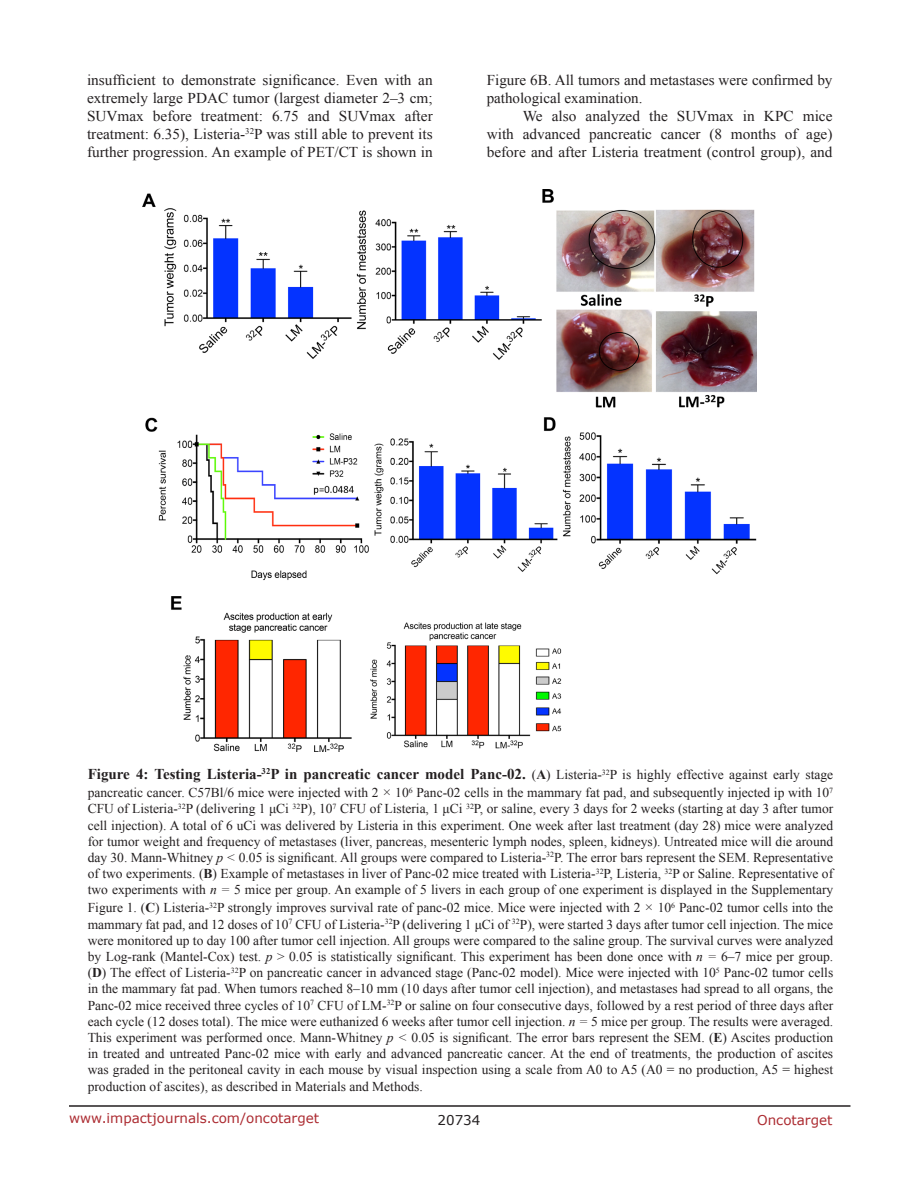
<style>
.page{position:relative;width:918px;height:1188px;background:#fff}
.page>*{position:absolute;margin:0;border:0;box-sizing:border-box;transform-origin:0 0}
.BodyText{font:15px/18px "Times New Roman";color:#231f20;text-align:justify}
.FigureText{font:700 15px "Times New Roman";color:#231f20}
.FigureText-2{font:13.5px/16.2px "Times New Roman";color:#231f20;text-align:justify}
.t1{font:13.5px "Verdana";color:#ac2b31}
.t2{font:13.5px "Verdana";color:#231f20}
.s1{font-weight:400;font-size:13.5px}
.s2{font-size:13.5px}
.s3{font-size:15px}
.s4{font-style:italic}
.s5{font-weight:700}
</style>
<div class="page">
<hr style="left:69px;top:1105px;width:781px;height:2px;background:#231f20">
<img style="left:143px;top:189px;width:613px;height:563px">
<p class="BodyText" style="left:87px;top:71px;width:347px">insufficient to demonstrate significance. Even with an extremely large PDAC tumor (largest diameter 2–3 cm; SUVmax before treatment: 6.75 and SUVmax after treatment: 6.35), Listeria-<sup>32</sup>P was still able to prevent its further progression. An example of PET/CT is shown in</p>
<p class="BodyText" style="left:487px;top:71px;width:347px">Figure 6B. All tumors and metastases were confirmed by pathological examination.</p>
<p class="BodyText" style="left:487px;top:107px;width:347px;text-indent:36px">We also analyzed the SUVmax in KPC mice with advanced pancreatic cancer (8 months of age) before and after Listeria treatment (control group), and</p>
<p class="FigureText" style="left:88px;top:764px;width:747px">Figure 4: Testing Listeria-<sup>32</sup>P in pancreatic cancer model Panc-02. <span class="s1">(</span><span class="s2">A</span><span class="s1">) Listeria-</span><sup>32</sup><span class="s1">P is highly effective against early stage</span></p>
<p class="FigureText-2" style="left:88px;top:784px;width:747px">pancreatic cancer. C57Bl/6 mice were injected with 2 <span class="s3">×</span> 10<sup>6</sup> Panc-02 cells in the mammary fat pad, and subsequently injected ip with 10<sup>7<br></sup>CFU of Listeria-<sup>32</sup>P (delivering 1 μCi <sup>32</sup>P), 10<sup>7</sup> CFU of Listeria, 1 μCi <sup>32</sup>P, or saline, every 3 days for 2 weeks (starting at day 3 after tumor cell injection). A total of 6 uCi was delivered by Listeria in this experiment. One week after last treatment (day 28) mice were analyzed for tumor weight and frequency of metastases (liver, pancreas, mesenteric lymph nodes, spleen, kidneys). Untreated mice will die around day 30. Mann-Whitney <span class="s4">p &lt;</span> 0.05 is significant. All groups were compared to Listeria-<sup>32</sup>P. The error bars represent the SEM. Representative of two experiments. (<span class="s5">B</span>) Example of metastases in liver of Panc-02 mice treated with Listeria-<sup>32</sup>P, Listeria, <sup>32</sup>P or Saline. Representative of two experiments with <span class="s4">n =</span> 5 mice per group. An example of 5 livers in each group of one experiment is displayed in the Supplementary</p>
<p class="FigureText-2" style="left:88px;top:900px;width:747px">Figure 1. (<span class="s5">C</span>) Listeria-<sup>32</sup>P strongly improves survival rate of panc-02 mice. Mice were injected with 2 <span class="s3">×</span> 10<sup>6</sup> Panc-02 tumor cells into the mammary fat pad, and 12 doses of 10<sup>7</sup> CFU of Listeria-<sup>32</sup>P (delivering 1 μCi of <sup>32</sup>P), were started 3 days after tumor cell injection. The mice were monitored up to day 100 after tumor cell injection. All groups were compared to the saline group. The survival curves were analyzed by Log-rank (Mantel-Cox) test. <span class="s4">p</span> &gt; 0.05 is statistically significant. This experiment has been done once with <span class="s4">n =</span> 6–7 mice per group. (<span class="s5">D</span>) The effect of Listeria-<sup>32</sup>P on pancreatic cancer in advanced stage (Panc-02 model). Mice were injected with 10<sup>5</sup> Panc-02 tumor cells in the mammary fat pad. When tumors reached 8–10 mm (10 days after tumor cell injection), and metastases had spread to all organs, the Panc-02 mice received three cycles of 10<sup>7</sup> CFU of LM-<sup>32</sup>P or saline on four consecutive days, followed by a rest period of three days after each cycle (12 doses total). The mice were euthanized 6 weeks after tumor cell injection. <span class="s4">n =</span> 5 mice per group. The results were averaged.<br>This experiment was performed once. Mann-Whitney <span class="s4">p &lt;</span> 0.05 is significant. The error bars represent the SEM. (<span class="s5">E</span>) Ascites production in treated and untreated Panc-02 mice with early and advanced pancreatic cancer. At the end of treatments, the production of ascites was graded in the peritoneal cavity in each mouse by visual inspection using a scale from A0 to A5 (A0 = no production, A5 = highest production of ascites), as described in Materials and Methods.</p>
<p class="t1" style="left:69px;top:1109px;width:252px">www.impactjournals.com/oncotarget</p>
<p class="t2" style="left:438px;top:1111px;width:44px">20734</p>
<p class="t1" style="left:757px;top:1111px;width:77px">Oncotarget</p>
</div>
